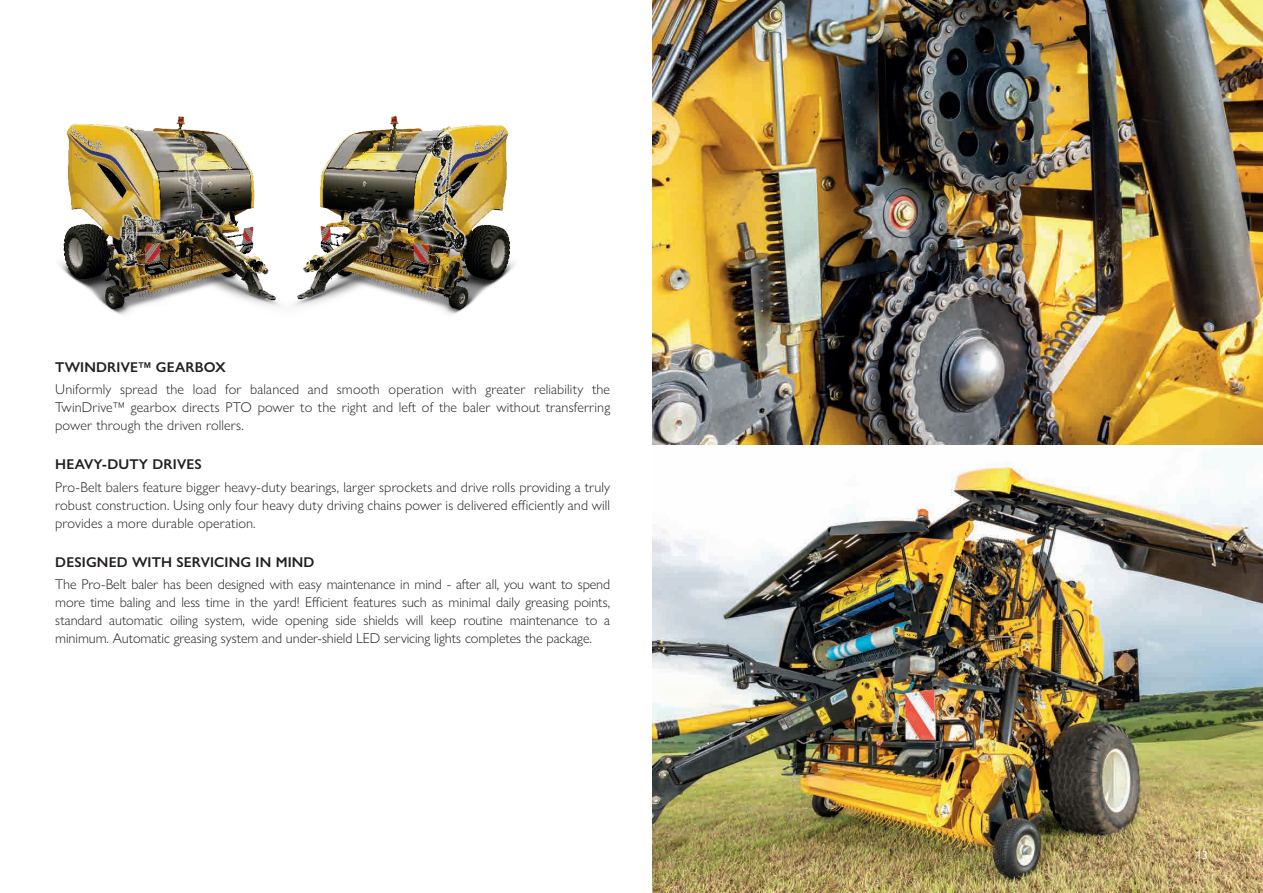
<style>
.page{position:relative;width:1263px;height:893px;background:#fff}
.page>*{position:absolute;margin:0;border:0;box-sizing:border-box;transform-origin:0 0}
.t1{font:300 14.25px/18px "Gill Sans Nova";letter-spacing:.01em;color:#231f20;text-align:justify}
.t2{font:600 14.25px "Gill Sans Nova";letter-spacing:.01em;color:#231f20}
.t3{font:12px "Gill Sans Nova";color:#fff}
</style>
<div class="page">
<img style="left:653px;top:461px;width:610px;height:432px">
<img style="left:653px;top:0;width:610px;height:444px">
<img style="left:60px;top:116px;width:455px;height:199px">
<p class="t2" style="left:55px;top:358px;width:172px">TWINDRIVE™ GEARBOX</p>
<p class="t1" style="left:55px;top:380px;width:556px">Uniformly spread the load for balanced and smooth operation with greater reliability the TwinDrive™ gearbox directs PTO power to the right and left of the baler without transferring power through the driven rollers.</p>
<p class="t2" style="left:55px;top:456px;width:148px">HEAVY-DUTY DRIVES</p>
<p class="t1" style="left:55px;top:478px;width:556px">Pro-Belt balers feature bigger heavy-duty bearings, larger sprockets and drive rolls providing a truly robust construction. Using only four heavy duty driving chains power is delivered efficiently and will provides a more durable operation.</p>
<p class="t2" style="left:55px;top:553px;width:261px">DESIGNED WITH SERVICING IN MIND</p>
<p class="t1" style="left:55px;top:575px;width:556px">The Pro-Belt baler has been designed with easy maintenance in mind - after all, you want to spend more time baling and less time in the yard! Efficient features such as minimal daily greasing points, standard automatic oiling system, wide opening side shields will keep routine maintenance to a minimum. Automatic greasing system and under-shield LED servicing lights completes the package.</p>
<p class="t3" style="left:1196px;top:847px;width:13px">13</p>
</div>
